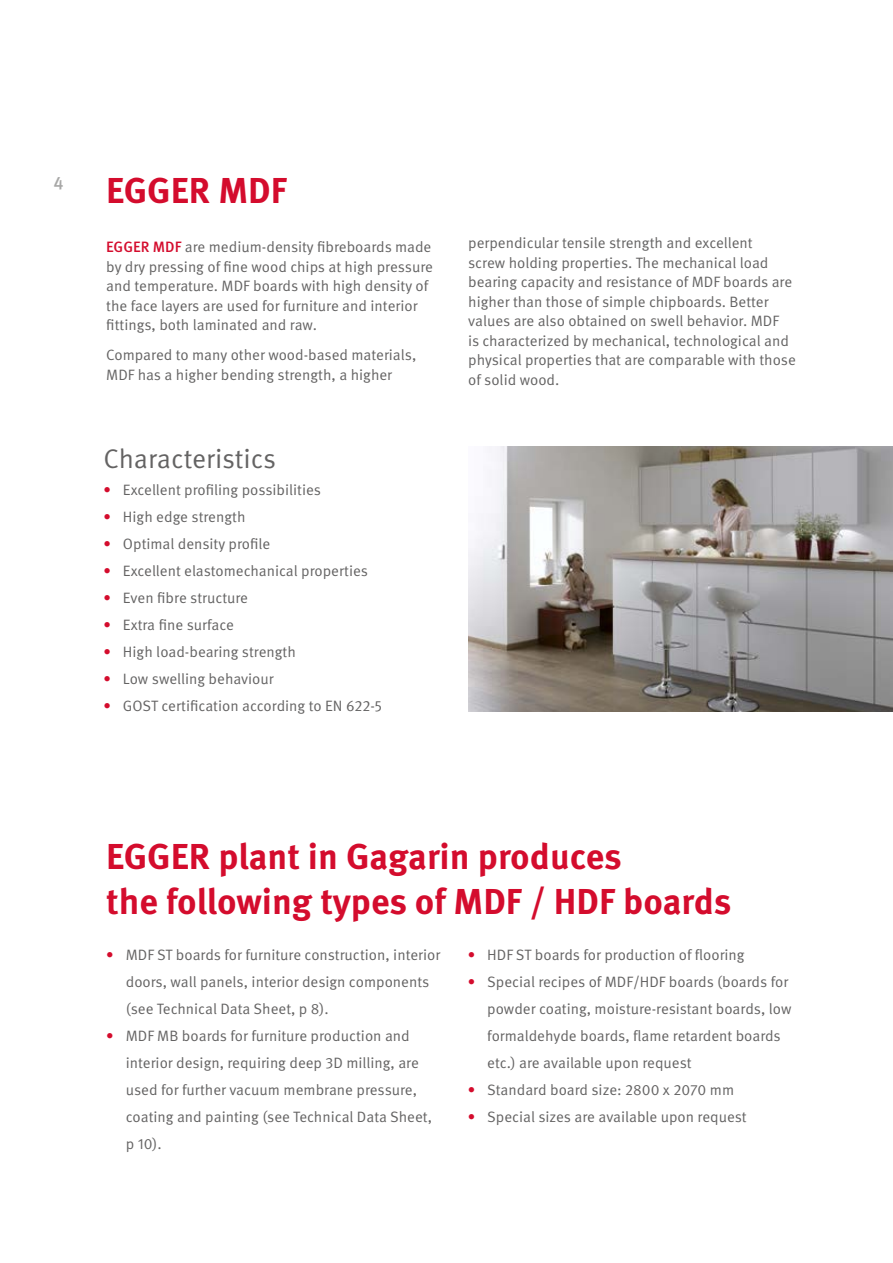
<style>
.page{position:relative;width:893px;height:1263px;background:#fff}
.page>*{position:absolute;margin:0;border:0;box-sizing:border-box;transform-origin:0 0}
.t1{font:700 36px/45px "Meta Pro";color:#d40c2d}
.t2{font:27px "Meta Pro";color:#646363}
.t3{font:15px/19.5px "Meta Pro";color:#646363}
.s1{font-weight:500;color:#d40c2d}
</style>
<div class="page">
<img style="left:468px;top:446px;width:425px;height:265px">
<h1 class="t1" style="left:54px;top:165px;width:235px"><sup>4</sup> EGGER MDF</h1>
<p class="t3" style="left:106px;top:237px;width:328px"><span class="s1">EGGER MDF</span> are medium-density fibreboards made by dry pressing of fine wood chips at high pressure and temperature. MDF boards with high density of the face layers are used for furniture and interior fittings, both laminated and raw.</p>
<p class="t3" style="left:106px;top:345px;width:312px">Compared to many other wood-based materials,<br>MDF has a higher bending strength, a higher</p>
<h2 class="t2" style="left:103px;top:442px;width:174px">Characteristics</h2>
<p class="t3" style="left:103px;top:480px;width:219px"><span class="s1">•</span> Excellent profiling possibilities</p>
<p class="t3" style="left:103px;top:507px;width:144px"><span class="s1">•</span> High edge strength</p>
<p class="t3" style="left:103px;top:534px;width:168px"><span class="s1">•</span> Optimal density profile</p>
<p class="t3" style="left:103px;top:561px;width:266px"><span class="s1">•</span> Excellent elastomechanical properties</p>
<p class="t3" style="left:103px;top:588px;width:146px"><span class="s1">•</span> Even fibre structure</p>
<p class="t3" style="left:103px;top:615px;width:132px"><span class="s1">•</span> Extra fine surface</p>
<p class="t3" style="left:103px;top:642px;width:194px"><span class="s1">•</span> High load-bearing strength</p>
<p class="t3" style="left:103px;top:669px;width:172px"><span class="s1">•</span> Low swelling behaviour</p>
<p class="t3" style="left:103px;top:696px;width:280px"><span class="s1">•</span> GOST certification according to EN 622-5</p>
<p class="t3" style="left:468px;top:234px;width:329px">perpendicular tensile strength and excellent<br>screw holding properties. The mechanical load bearing capacity and resistance of MDF boards are higher than those of simple chipboards. Better values are also obtained on swell behavior. MDF<br>is characterized by mechanical, technological and physical properties that are comparable with those of solid wood.</p>
<h1 class="t1" style="left:106px;top:832px;width:626px">EGGER plant in Gagarin produces<br>the following types of MDF / HDF boards</h1>
<p class="t3" style="left:468px;top:945px;width:278px"><span class="s1">•</span> HDF ST boards for production of flooring</p>
<p class="t3" style="left:487px;top:968px;width:306px;line-height:27px;text-indent:-20px"><span class="s1">•</span> Special recipes of MDF/HDF boards (boards for powder coating, moisture-resistant boards, low formaldehyde boards, flame retardent boards etc.) are available upon request</p>
<p class="t3" style="left:468px;top:1080px;width:268px"><span class="s1">•</span> Standard board size: 2800 х 2070 mm</p>
<p class="t3" style="left:468px;top:1107px;width:280px"><span class="s1">•</span> Special sizes are available upon request</p>
<p class="t3" style="left:126px;top:941px;width:316px;line-height:27px;text-indent:-19px"><span class="s1">•</span> MDF ST boards for furniture construction, interior doors, wall panels, interior design components (see Technical Data Sheet, p 8).</p>
<p class="t3" style="left:126px;top:1022px;width:308px;line-height:27px;text-indent:-19px"><span class="s1">•</span> MDF MB boards for furniture production and interior design, requiring deep 3D milling, are used for further vacuum membrane pressure, coating and painting (see Technical Data Sheet, p 10).</p>
</div>
